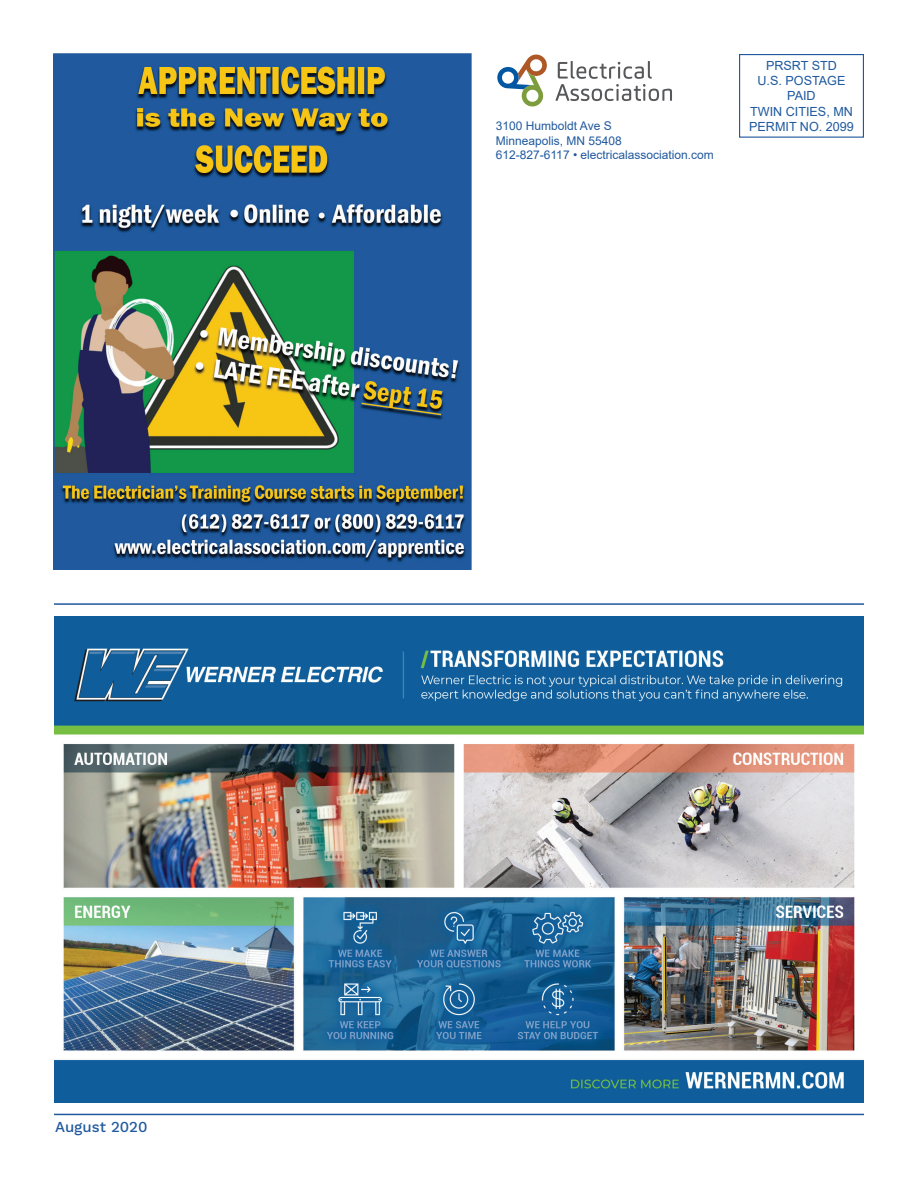
<style>
.page{position:relative;width:918px;height:1188px;background:#fff}
.page>*{position:absolute;margin:0;border:0;box-sizing:border-box;transform-origin:0 0}
.t1{font:500 15px "Work Sans";color:#20599e}
.t2{font:12.6px/15.1px "Arial";color:#20599e;text-align:center}
.t3{font:12px/14.4px "Arial";color:#20599e}
</style>
<div class="page">
<div style="left:739px;top:54px;width:125px;height:84px;background:#fff;border:1px solid #20599e"></div>
<hr style="left:54px;top:603px;width:810px;height:2px;background:#20599e">
<svg style="left:556px;top:61px;width:116px;height:40px"></svg>
<svg style="left:497px;top:54px;width:50px;height:53px"></svg>
<img style="left:54px;top:616px;width:810px;height:486px">
<hr style="left:54px;top:1114px;width:810px;height:1px;background:#20599e">
<img style="left:56px;top:56px;width:413px;height:511px">
<div style="left:53px;top:53px;width:419px;height:517px;border:2px solid #20599e"></div>
<p class="t3" style="left:496px;top:119px;width:220px">3100 Humboldt Ave S<br>Minneapolis, MN 55408<br>612-827-6117 • electricalassociation.com</p>
<p class="t2" style="left:749px;top:58px;width:106px">PRSRT STD<br>U.S. POSTAGE<br>PAID<br>TWIN CITIES, MN<br>PERMIT NO. 2099</p>
<p class="t1" style="left:55px;top:1118px;width:94px">August 2020</p>
</div>
